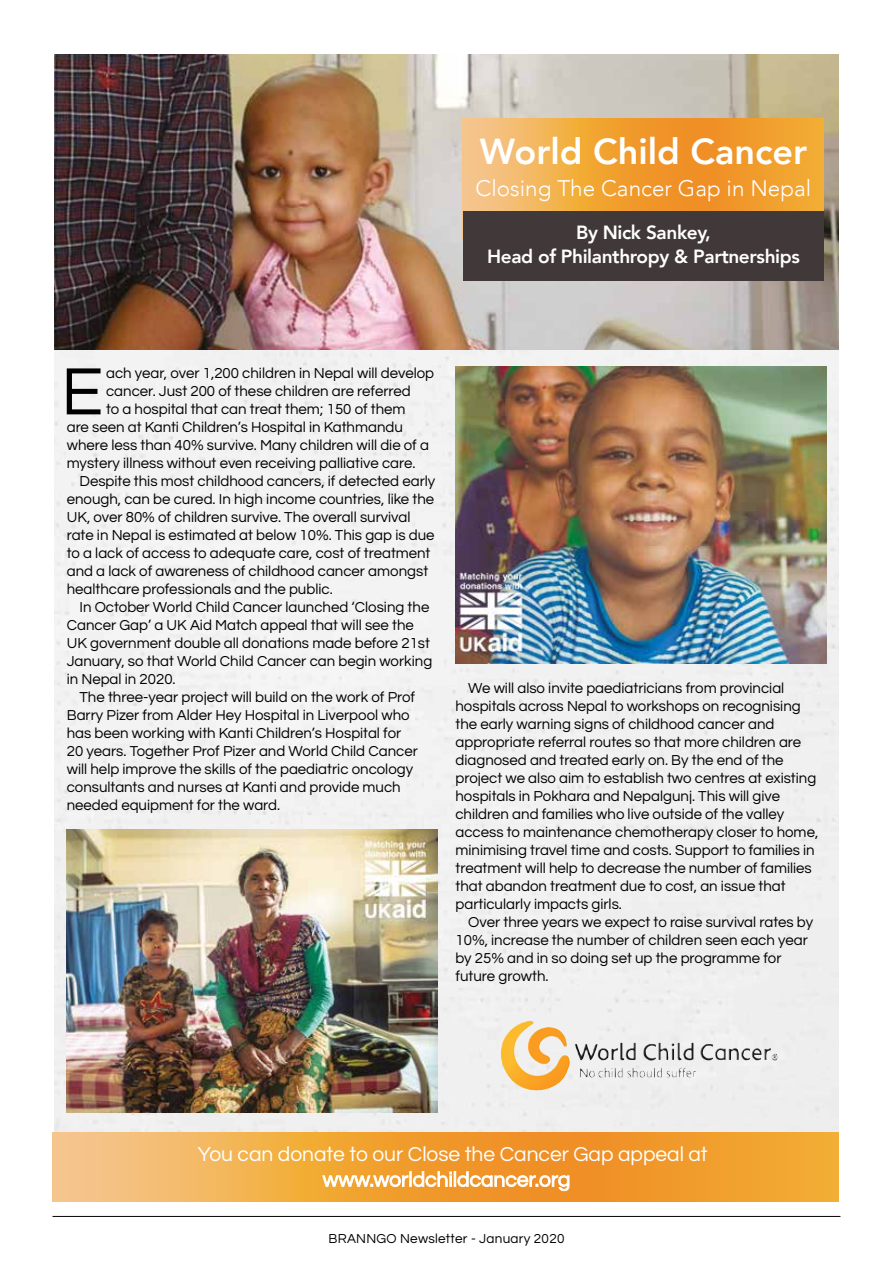
<style>
.page{position:relative;width:893px;height:1263px;background:#fff}
.page>*{position:absolute;margin:0;border:0;box-sizing:border-box;transform-origin:0 0}
.t1{font:69.45px "Questrial";color:#000}
.t2{font:800 36px "Avenir";color:#fff}
.t3{font:300 22.5px "Avenir";color:#fff}
.t4{font:21px/25.2px "Questrial";color:#fff}
.t5{font:800 19.05px/24px "Avenir";letter-spacing:-.02em;color:#fff;text-align:center}
.t6{font:15px/18px "Questrial";color:#000}
.t7{font:13.5px "Questrial";letter-spacing:.02em;color:#000}
</style>
<div class="page">
<img style="left:54px;top:54px;width:785px;height:1078px">
<img style="left:494px;top:1021px;width:219px;height:74px">
<img style="left:67px;top:829px;width:370px;height:284px">
<img style="left:455px;top:366px;width:371px;height:297px">
<hr style="left:53px;top:1216px;width:787px;height:1px;background:#000">
<svg style="left:463px;top:118px;width:361px;height:94px;background:#efa43f"></svg>
<svg style="left:53px;top:1132px;width:786px;height:70px;background:#f1a53f"></svg>
<div style="left:463px;top:212px;width:361px;height:69px;background:#41383a"></div>
<h2 class="t2" style="left:480px;top:124px;width:329px">World Child Cancer</h2>
<h3 class="t3" style="left:476px;top:175px;width:337px">Closing The Cancer Gap in Nepal</h3>
<p class="t5" style="left:487px;top:221px;width:314px">By Nick Sankey,<br>Head of Philanthropy &amp; Partnerships</p>
<h1 class="t1" style="left:61px;top:357px;width:44px">E</h1>
<p class="t6" style="left:106px;top:365px;width:330px">ach year, over 1,200 children in Nepal will develop</p>
<p class="t6" style="left:106px;top:383px;width:306px">cancer. Just 200 of these children are referred</p>
<p class="t6" style="left:106px;top:401px;width:301px">to a hospital that can treat them; 150 of them</p>
<p class="t6" style="left:67px;top:419px;width:338px">are seen at Kanti Children’s Hospital in Kathmandu</p>
<p class="t6" style="left:67px;top:437px;width:364px">where less than 40% survive. Many children will die of a</p>
<p class="t6" style="left:67px;top:455px;width:350px">mystery illness without even receiving palliative care.</p>
<p class="t6" style="left:79px;top:473px;width:357px">Despite this most childhood cancers, if detected early</p>
<p class="t6" style="left:67px;top:491px;width:369px">enough, can be cured. In high income countries, like the</p>
<p class="t6" style="left:67px;top:509px;width:345px">UK, over 80% of children survive. The overall survival</p>
<p class="t6" style="left:67px;top:527px;width:369px">rate in Nepal is estimated at below 10%. This gap is due</p>
<p class="t6" style="left:67px;top:545px;width:365px">to a lack of access to adequate care, cost of treatment</p>
<p class="t6" style="left:67px;top:563px;width:363px">and a lack of awareness of childhood cancer amongst</p>
<p class="t6" style="left:67px;top:581px;width:267px">healthcare professionals and the public.</p>
<p class="t6" style="left:79px;top:599px;width:351px">In October World Child Cancer launched ‘Closing the</p>
<p class="t6" style="left:67px;top:617px;width:349px">Cancer Gap’ a UK Aid Match appeal that will see the</p>
<p class="t6" style="left:67px;top:635px;width:365px">UK government double all donations made before 21st</p>
<p class="t6" style="left:67px;top:653px;width:367px">January, so that World Child Cancer can begin working</p>
<p class="t6" style="left:67px;top:671px;width:110px">in Nepal in 2020.</p>
<p class="t6" style="left:79px;top:689px;width:337px">The three-year project will build on the work of Prof</p>
<p class="t6" style="left:67px;top:707px;width:344px">Barry Pizer from Alder Hey Hospital in Liverpool who</p>
<p class="t6" style="left:67px;top:725px;width:336px">has been working with Kanti Children’s Hospital for</p>
<p class="t6" style="left:67px;top:743px;width:353px">20 years. Together Prof Pizer and World Child Cancer</p>
<p class="t6" style="left:67px;top:761px;width:348px">will help improve the skills of the paediatric oncology</p>
<p class="t6" style="left:67px;top:779px;width:335px">consultants and nurses at Kanti and provide much</p>
<p class="t6" style="left:67px;top:797px;width:215px">needed equipment for the ward.</p>
<p class="t6" style="left:455px;top:680px;width:364px;text-indent:13px">We will also invite paediatricians from provincial hospitals across Nepal to workshops on recognising the early warning signs of childhood cancer and appropriate referral routes so that more children are diagnosed and treated early on. By the end of the project we also aim to establish two centres at existing hospitals in Pokhara and Nepalgunj. This will give children and families who live outside of the valley access to maintenance chemotherapy closer to home, minimising travel time and costs. Support to families in treatment will help to decrease the number of families that abandon treatment due to cost, an issue that particularly impacts girls.</p>
<p class="t6" style="left:455px;top:914px;width:359px;text-indent:13px">Over three years we expect to raise survival rates by 10%, increase the number of children seen each year by 25% and in so doing set up the programme for future growth.</p>
<h3 class="t4" style="left:323px;top:1142px;width:387px;text-indent:-125px">You can donate to our Close the Cancer Gap appeal at www.worldchildcancer.org</h3>
<p class="t7" style="left:329px;top:1232px;width:237px">BRANNGO Newsletter - January 2020</p>
</div>
